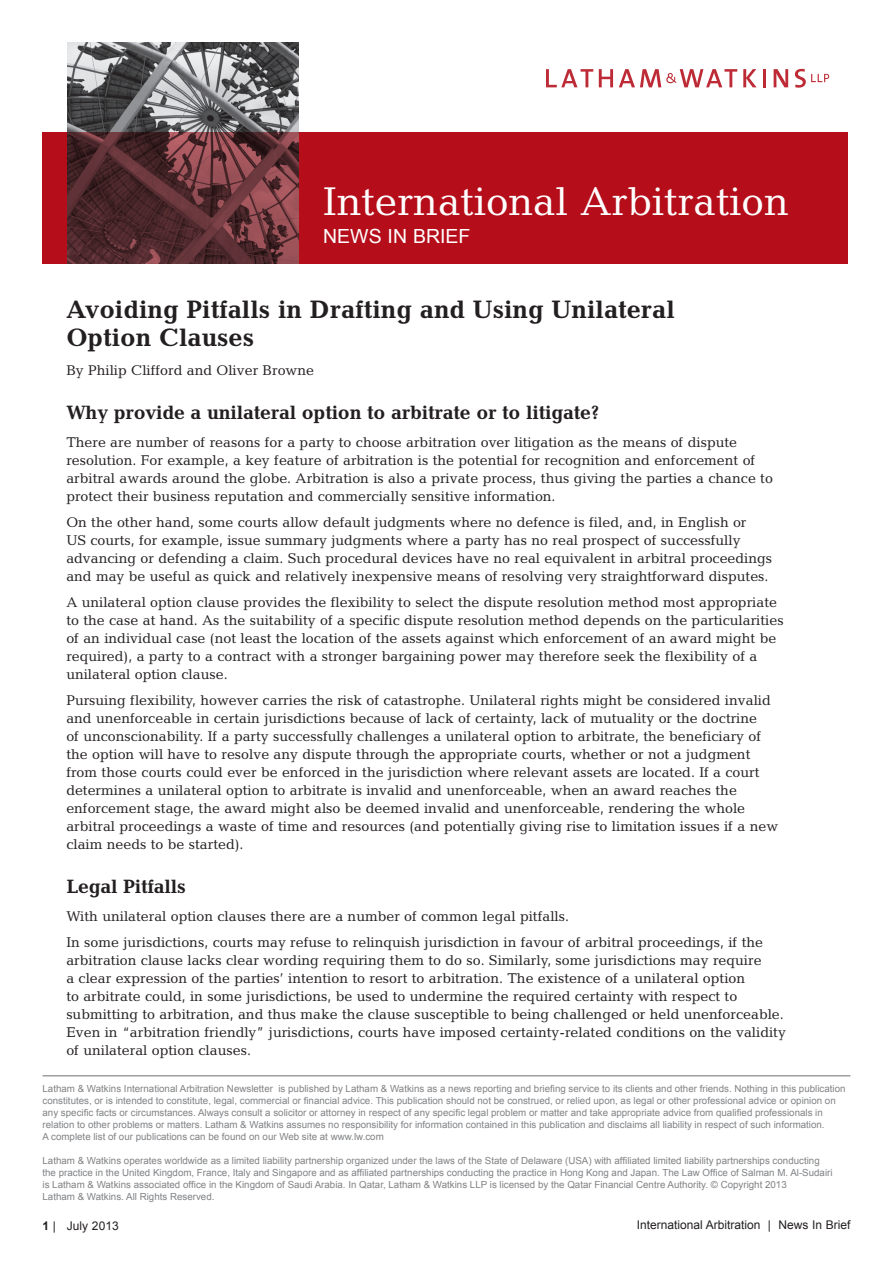
<style>
.page{position:relative;width:893px;height:1263px;background:#fff}
.page>*{position:absolute;margin:0;border:0;box-sizing:border-box;transform-origin:0 0}
.t1{font:40.5px "Candida Std";color:#fff}
.Heading__17_19{font:700 25.5px/28.5px "Candida Std";color:#231f20}
.Subhead_1__14_18{font:700 19.5px "Candida Std";letter-spacing:-.01em;color:#231f20}
.t2{font:19.5px "Arial";color:#fff}
.Body_text-no_indent{font:14.25px/18px "Candida Std";color:#231f20}
.Folio-content{font:12px "Arial";color:#231f20}
.t3{font:9.75px/12px "Arial";color:#808285}
.s1{font-weight:700}
</style>
<div class="page">
<div style="left:43px;top:133px;width:805px;height:131px;background:#b50e1a"></div>
<svg style="left:599px;top:69px;width:14px;height:18px"></svg>
<svg style="left:546px;top:69px;width:47px;height:18px"></svg>
<svg style="left:774px;top:69px;width:14px;height:18px"></svg>
<svg style="left:763px;top:69px;width:2px;height:18px"></svg>
<svg style="left:743px;top:69px;width:14px;height:18px"></svg>
<svg style="left:619px;top:69px;width:118px;height:18px"></svg>
<svg style="left:795px;top:69px;width:34px;height:19px"></svg>
<img style="left:67px;top:43px;width:232px;height:90px">
<svg style="left:67px;top:133px;width:232px;height:131px;background:#5e3135"></svg>
<hr style="left:43px;top:1075px;width:807px;height:1px;background:#808080">
<h1 class="t1" style="left:323px;top:178px;width:467px">International Arbitration</h1>
<h3 class="t2" style="left:323px;top:223px;width:149px">NEWS IN BRIEF</h3>
<p class="Heading__17_19" style="left:66px;top:295px;width:610px">Avoiding Pitfalls in Drafting and Using Unilateral<br>Option Clauses</p>
<p class="Body_text-no_indent" style="left:66px;top:361px;width:249px">By Philip Clifford and Oliver Browne</p>
<p class="Subhead_1__14_18" style="left:66px;top:401px;width:534px">Why provide a unilateral option to arbitrate or to litigate?</p>
<p class="Body_text-no_indent" style="left:66px;top:433px;width:708px">There are number of reasons for a party to choose arbitration over litigation as the means of dispute resolution. For example, a key feature of arbitration is the potential for recognition and enforcement of arbitral awards around the globe. Arbitration is also a private process, thus giving the parties a chance to protect their business reputation and commercially sensitive information.</p>
<p class="Body_text-no_indent" style="left:66px;top:513px;width:707px">On the other hand, some courts allow default judgments where no defence is filed, and, in English or<br>US courts, for example, issue summary judgments where a party has no real prospect of successfully advancing or defending a claim. Such procedural devices have no real equivalent in arbitral proceedings and may be useful as quick and relatively inexpensive means of resolving very straightforward disputes.</p>
<p class="Body_text-no_indent" style="left:66px;top:593px;width:719px">A unilateral option clause provides the flexibility to select the dispute resolution method most appropriate to the case at hand. As the suitability of a specific dispute resolution method depends on the particularities of an individual case (not least the location of the assets against which enforcement of an award might be required), a party to a contract with a stronger bargaining power may therefore seek the flexibility of a unilateral option clause.</p>
<p class="Body_text-no_indent" style="left:66px;top:691px;width:713px">Pursuing flexibility, however carries the risk of catastrophe. Unilateral rights might be considered invalid and unenforceable in certain jurisdictions because of lack of certainty, lack of mutuality or the doctrine<br>of unconscionability. If a party successfully challenges a unilateral option to arbitrate, the beneficiary of the option will have to resolve any dispute through the appropriate courts, whether or not a judgment from those courts could ever be enforced in the jurisdiction where relevant assets are located. If a court determines a unilateral option to arbitrate is invalid and unenforceable, when an award reaches the enforcement stage, the award might also be deemed invalid and unenforceable, rendering the whole arbitral proceedings a waste of time and resources (and potentially giving rise to limitation issues if a new claim needs to be started).</p>
<p class="Subhead_1__14_18" style="left:66px;top:875px;width:121px">Legal Pitfalls</p>
<p class="Body_text-no_indent" style="left:66px;top:907px;width:504px">With unilateral option clauses there are a number of common legal pitfalls.</p>
<p class="Body_text-no_indent" style="left:66px;top:933px;width:721px">In some jurisdictions, courts may refuse to relinquish jurisdiction in favour of arbitral proceedings, if the arbitration clause lacks clear wording requiring them to do so. Similarly, some jurisdictions may require<br>a clear expression of the parties’ intention to resort to arbitration. The existence of a unilateral option<br>to arbitrate could, in some jurisdictions, be used to undermine the required certainty with respect to submitting to arbitration, and thus make the clause susceptible to being challenged or held unenforceable.<br>Even in “arbitration friendly” jurisdictions, courts have imposed certainty-related conditions on the validity of unilateral option clauses.</p>
<p class="t3" style="left:43px;top:1082px;width:804px">Latham &amp; Watkins International Arbitration Newsletter is published by Latham &amp; Watkins as a news reporting and briefing service to its clients and other friends. Nothing in this publication constitutes, or is intended to constitute, legal, commercial or financial advice. This publication should not be construed, or relied upon, as legal or other professional advice or opinion on any specific facts or circumstances. Always consult a solicitor or attorney in respect of any specific legal problem or matter and take appropriate advice from qualified professionals in relation to other problems or matters. Latham &amp; Watkins assumes no responsibility for information contained in this publication and disclaims all liability in respect of such information.<br>A complete list of our publications can be found on our Web site at www.lw.com</p>
<p class="t3" style="left:43px;top:1154px;width:792px">Latham &amp; Watkins operates worldwide as a limited liability partnership organized under the laws of the State of Delaware (USA) with affiliated limited liability partnerships conducting the practice in the United Kingdom, France, Italy and Singapore and as affiliated partnerships conducting the practice in Hong Kong and Japan. The Law Office of Salman M. Al-Sudairi is Latham &amp; Watkins associated office in the Kingdom of Saudi Arabia. In Qatar, Latham &amp; Watkins LLP is licensed by the Qatar Financial Centre Authority. © Copyright 2013<br>Latham &amp; Watkins. All Rights Reserved.</p>
<p class="Folio-content" style="left:43px;top:1218px;width:78px"><span class="s1">1</span> | July 2013</p>
<p class="Folio-content" style="left:637px;top:1217px;width:215px">International Arbitration | News In Brief</p>
</div>
